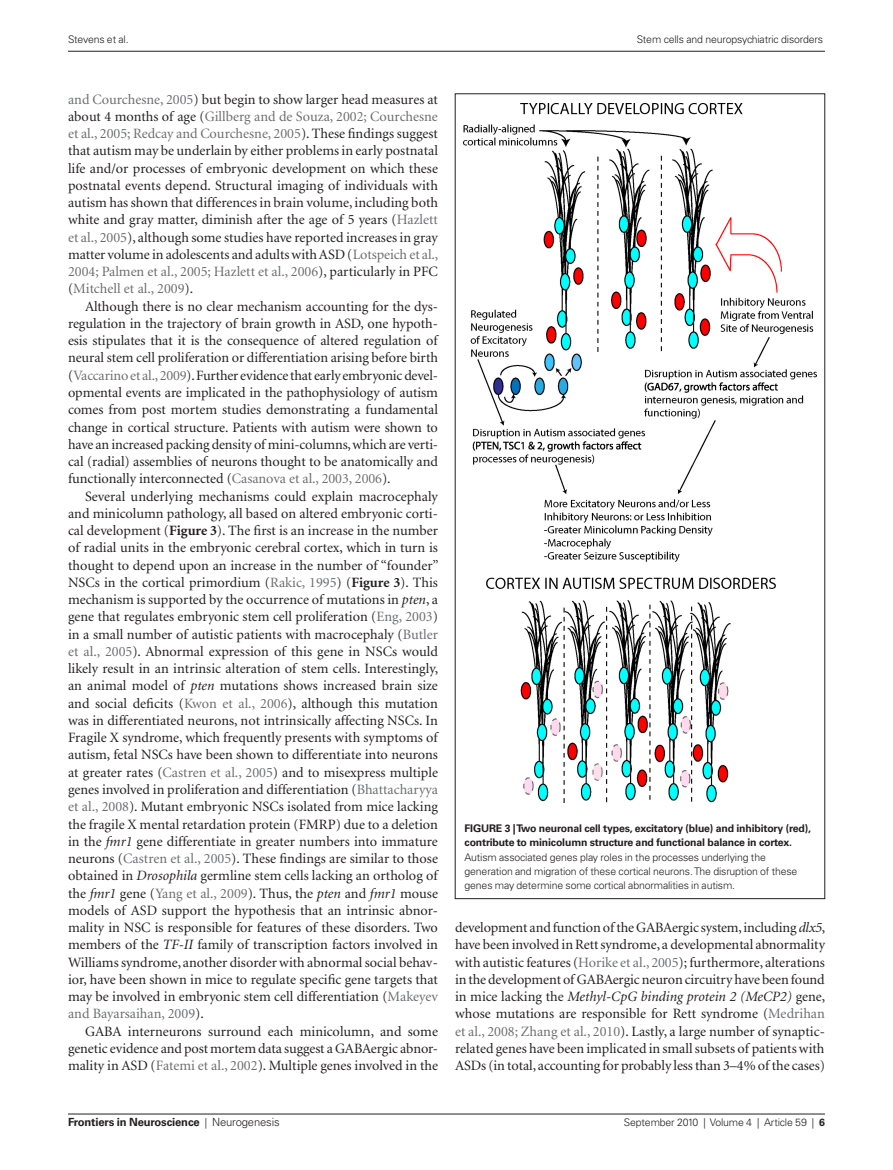
<style>
.page{position:relative;width:893px;height:1170px;background:#fff}
.page>*{position:absolute;margin:0;border:0;box-sizing:border-box;transform-origin:0 0}
.ART_tx{font:14.25px/17.2px "Minion";letter-spacing:-.005em;color:#231f20;text-align:justify}
.t1{font:700 11.25px "Univers";letter-spacing:-.015em;color:#231f20}
.FIGURE_tx{font:300 10.5px/14.2px "Univers";letter-spacing:-.015em;color:#231f20}
.s1{color:#6c6d70}
.s2{font-weight:700}
.s3{font-style:italic}
.s4{font-weight:300;font-size:10.5px}
.s5{font-weight:300}
</style>
<div class="page">
<hr style="left:68px;top:1113px;width:757px;height:1px;background:#231f20">
<hr style="left:68px;top:51px;width:757px;height:1px;background:#231f20">
<img style="left:463px;top:103px;width:353px;height:699px">
<p class="FIGURE_tx" style="left:68px;top:32px;width:62px">Stevens et al.</p>
<p class="FIGURE_tx" style="left:637px;top:32px;width:188px">Stem cells and neuropsychiatric disorders</p>
<p class="ART_tx" style="left:68px;top:91px;width:372px"><span class="s1">and Courchesne, 2005</span>) but begin to show larger head measures at about 4 months of age (<span class="s1">Gillberg and de Souza, 2002; Courchesne et al., 2005; Redcay and Courchesne, 2005</span>). These findings suggest that autism may be underlain by either problems in early postnatal life and/or processes of embryonic development on which these postnatal events depend. Structural imaging of individuals with autism has shown that differences in brain volume, including both white and gray matter, diminish after the age of 5 years (<span class="s1">Hazlett et al., 2005</span>), although some studies have reported increases in gray matter volume in adolescents and adults with ASD (<span class="s1">Lotspeich et al., 2004; Palmen et al., 2005; Hazlett et al., 2006</span>), particularly in PFC (<span class="s1">Mitchell et al., 2009</span>).</p>
<p class="ART_tx" style="left:68px;top:298px;width:371px;text-indent:17px">Although there is no clear mechanism accounting for the dys&shy;regulation in the trajectory of brain growth in ASD, one hypoth&shy;esis stipulates that it is the consequence of altered regulation of neural stem cell proliferation or differentiation arising before birth (<span class="s1">Vaccarino et al., 2009</span>). Further evidence that early embryonic devel&shy;opmental events are implicated in the pathophysiology of autism comes from post mortem studies demonstrating a fundamental change in cortical structure. Patients with autism were shown to have an increased packing density of mini-columns, which are verti&shy;cal (radial) assemblies of neurons thought to be anatomically and functionally interconnected (<span class="s1">Casanova et al., 2003, 2006</span>).</p>
<p class="ART_tx" style="left:68px;top:488px;width:372px;text-indent:17px">Several underlying mechanisms could explain macrocephaly and minicolumn pathology, all based on altered embryonic corti&shy;cal development (<span class="s2">Figure 3</span>). The first is an increase in the number of radial units in the embryonic cerebral cortex, which in turn is thought to depend upon an increase in the number of “founder” NSCs in the cortical primordium (<span class="s1">Rakic, 1995</span>) (<span class="s2">Figure 3</span>). This mechanism is supported by the occurrence of mutations in <span class="s3">pten</span>, a gene that regulates embryonic stem cell proliferation (<span class="s1">Eng, 2003</span>) in a small number of autistic patients with macrocephaly (<span class="s1">Butler et al., 2005</span>). Abnormal expression of this gene in NSCs would likely result in an intrinsic alteration of stem cells. Interestingly, an animal model of <span class="s3">pten</span> mutations shows increased brain size and social deficits (<span class="s1">Kwon et al., 2006</span>), although this mutation was in differentiated neurons, not intrinsically affecting NSCs. In Fragile X syndrome, which frequently presents with symptoms of autism, fetal NSCs have been shown to differentiate into neurons at greater rates (<span class="s1">Castren et al., 2005</span>) and to misexpress multiple genes involved in proliferation and differentiation (<span class="s1">Bhattacharyya et al., 2008</span>). Mutant embryonic NSCs isolated from mice lacking the fragile X mental retardation protein (FMRP) due to a deletion in the <span class="s3">fmr1</span> gene differentiate in greater numbers into immature neurons (<span class="s1">Castren et al., 2005</span>). These findings are similar to those obtained in <span class="s3">Drosophila</span> germline stem cells lacking an ortholog of the <span class="s3">fmr1</span> gene (<span class="s1">Yang et al., 2009</span>). Thus, the <span class="s3">pten</span> and <span class="s3">fmr1</span> mouse models of ASD support the hypothesis that an intrinsic abnor&shy;mality in NSC is responsible for features of these disorders. Two members of the <span class="s3">TF-II</span> family of transcription factors involved in Williams syndrome, another disorder with abnormal social behav&shy;ior, have been shown in mice to regulate specific gene targets that may be involved in embryonic stem cell differentiation (<span class="s1">Makeyev and Bayarsaihan, 2009</span>).</p>
<p class="ART_tx" style="left:68px;top:1022px;width:371px;text-indent:17px">GABA interneurons surround each minicolumn, and some genetic evidence and post mortem data suggest a GABAergic abnor&shy;mality in ASD (<span class="s1">Fatemi et al., 2002</span>). Multiple genes involved in the</p>
<p class="FIGURE_tx" style="left:465px;top:821px;width:348px"><span class="s2">Figure 3 | Two neuronal cell types, excitatory (blue) and inhibitory (red), contribute to minicolumn structure and functional balance in cortex.<br></span>Autism associated genes play roles in the processes underlying the generation and migration of these cortical neurons. The disruption of these genes may determine some cortical abnormalities in autism.</p>
<p class="ART_tx" style="left:455px;top:919px;width:372px">development and function of the GABAergic system, including <span class="s3">dlx5</span>, have been involved in Rett syndrome, a developmental abnormality with autistic features (<span class="s1">Horike et al., 2005</span>); furthermore, alterations in the development of GABAergic neuron circuitry have been found in mice lacking the <span class="s3">Methyl-CpG binding protein 2 (MeCP2)</span> gene, whose mutations are responsible for Rett syndrome (<span class="s1">Medrihan et al., 2008; Zhang et al., 2010</span>). Lastly, a large number of synaptic&shy;related genes have been implicated in small subsets of patients with ASDs (in total, accounting for probably less than 3–4% of the cases)</p>
<p class="t1" style="left:68px;top:1115px;width:213px">Frontiers in Neuroscience <span class="s4">|</span> <span class="s5">Neurogenesis</span></p>
<p class="FIGURE_tx" style="left:624px;top:1115px;width:202px">September 2010 | Volume 4 | Article 59 | <span class="s2">6</span></p>
</div>
